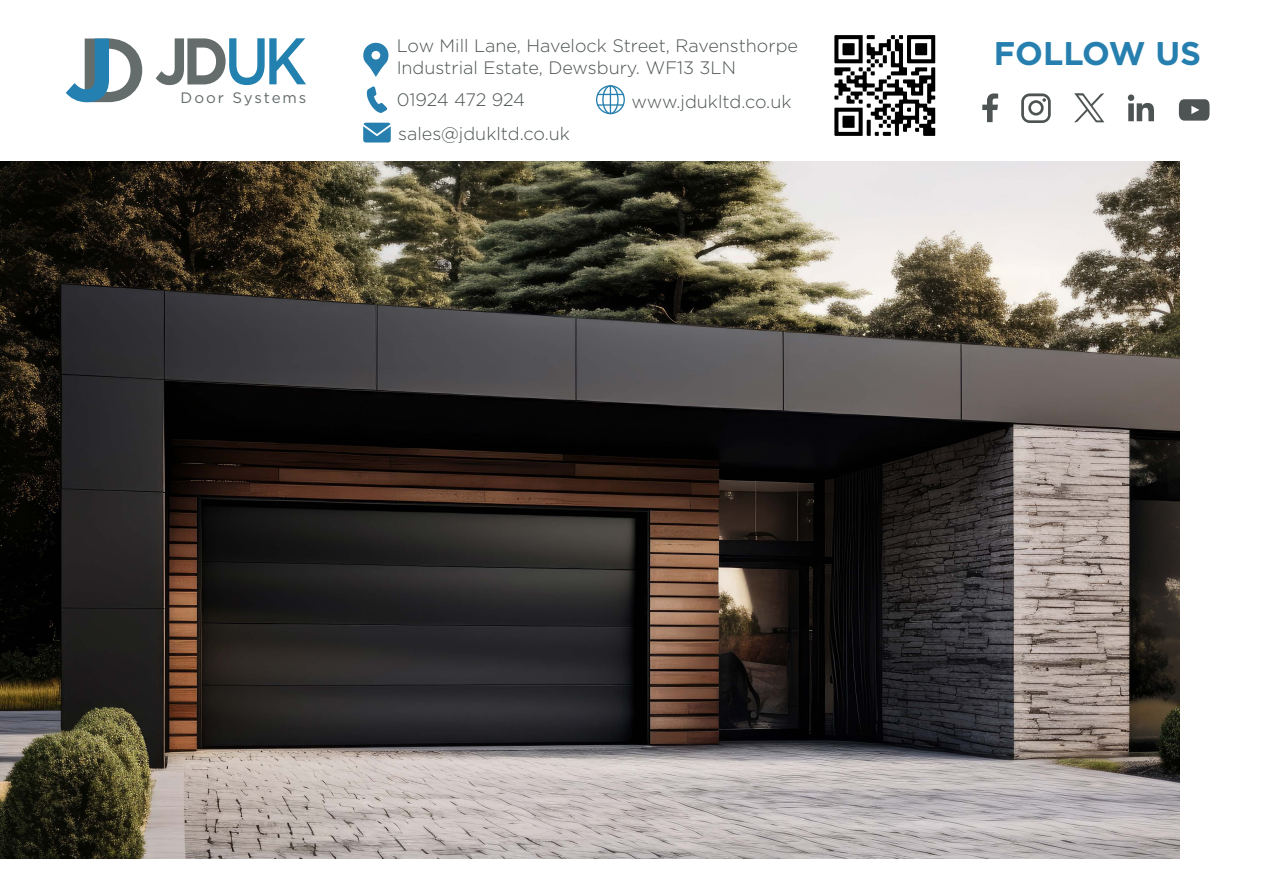
<style>
.page{position:relative;width:1263px;height:893px;background:#fff}
.page>*{position:absolute;margin:0;border:0;box-sizing:border-box;transform-origin:0 0}
.t1{font:700 32.7px "Gotham";color:#267fae}
.t2{font:300 18px/21.6px "Gotham";color:#4d5453}
.t3{font:15.15px "Gotham";letter-spacing:.13em;color:#656c6c}
</style>
<div class="page">
<img style="left:834px;top:35px;width:102px;height:101px">
<svg style="left:982px;top:93px;width:16px;height:29px"></svg>
<svg style="left:1021px;top:93px;width:30px;height:30px"></svg>
<svg style="left:1128px;top:94px;width:26px;height:27px"></svg>
<svg style="left:1074px;top:93px;width:30px;height:30px"></svg>
<svg style="left:1179px;top:99px;width:30px;height:22px"></svg>
<svg style="left:367px;top:86px;width:20px;height:27px"></svg>
<svg style="left:363px;top:123px;width:28px;height:20px"></svg>
<img style="left:0;top:162px;width:1179px;height:697px">
<svg style="left:363px;top:43px;width:25px;height:34px"></svg>
<svg style="left:596px;top:85px;width:29px;height:29px"></svg>
<hr style="left:597px;top:104px;width:27px;height:2px;background:#267fae">
<svg style="left:156px;top:38px;width:150px;height:47px"></svg>
<svg style="left:66px;top:39px;width:76px;height:63px"></svg>
<p class="t2" style="left:397px;top:35px;width:403px">Low Mill Lane, Havelock Street, Ravensthorpe<br>Industrial Estate, Dewsbury. WF13 3LN</p>
<p class="t2" style="left:397px;top:82px;width:175px;line-height:34.3px">01924 472 924 sales@jdukltd.co.uk</p>
<p class="t3" style="left:181px;top:88px;width:127px">Door Systems</p>
<p class="t2" style="left:631px;top:90px;width:161px">www.jdukltd.co.uk</p>
<h1 class="t1" style="left:994px;top:32px;width:209px">FOLLOW US</h1>
</div>
